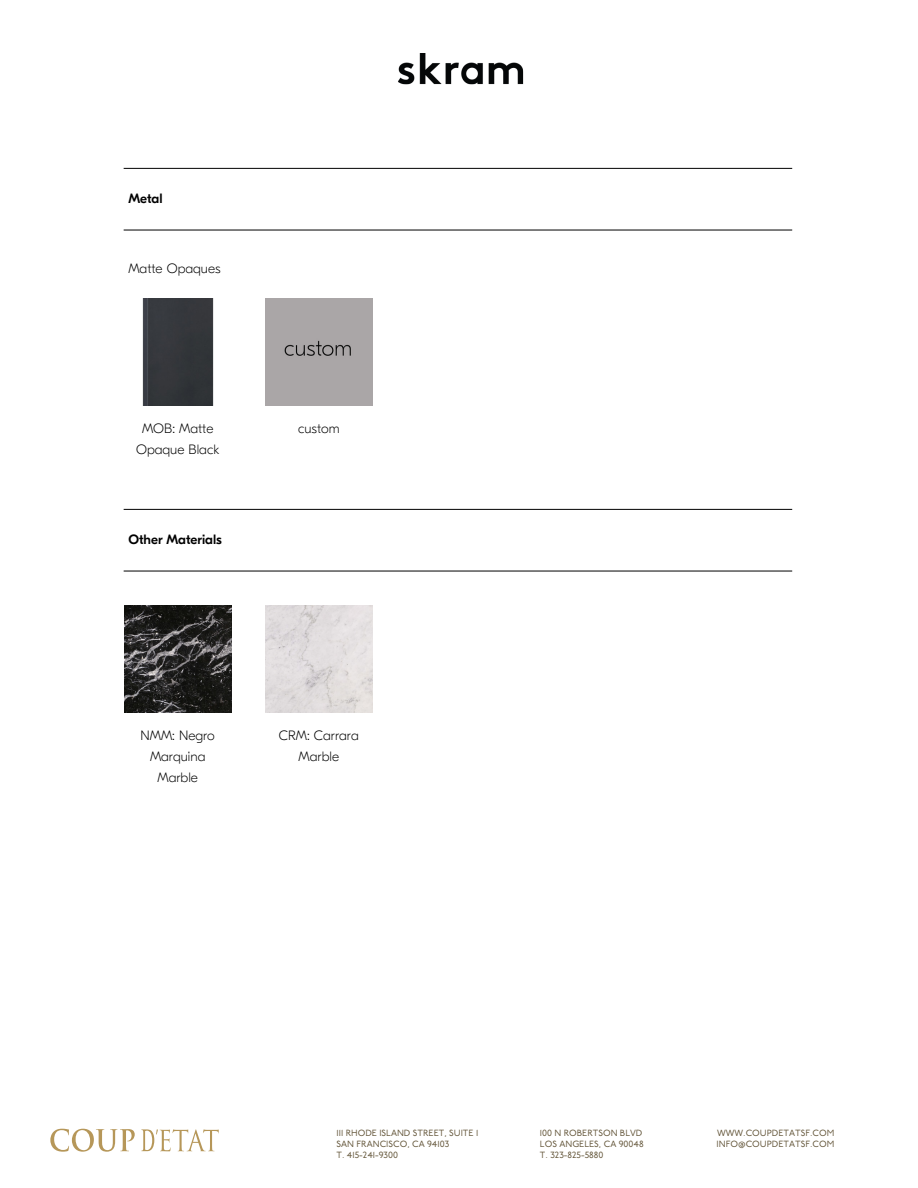
<style>
.page{position:relative;width:918px;height:1188px;background:#fff}
.page>*{position:absolute;margin:0;border:0;box-sizing:border-box;transform-origin:0 0}
.t1{font:100 13.5px/21.3px "GT Eesti Pro Display";color:#000;text-align:center}
.t2{font:500 13.5px "GT Eesti Pro Display";color:#000}
.t3{font:9px/10.8px "P22 Underground";color:#615336}
</style>
<div class="page">
<img style="left:398px;top:53px;width:126px;height:32px">
<hr style="left:124px;top:168px;width:668px;height:1px;background:#000">
<hr style="left:124px;top:230px;width:668px;height:1px;background:#000">
<img style="left:142px;top:298px;width:72px;height:107px">
<div style="left:265px;top:298px;width:107px;height:107px;background:#aaa6a7"></div>
<hr style="left:124px;top:509px;width:668px;height:1px;background:#000">
<hr style="left:124px;top:571px;width:668px;height:1px;background:#000">
<img style="left:124px;top:605px;width:107px;height:107px">
<img style="left:265px;top:605px;width:107px;height:107px">
<svg style="left:50px;top:1129px;width:85px;height:23px"></svg>
<svg style="left:141px;top:1129px;width:78px;height:22px"></svg>
<h1 class="t2" style="left:128px;top:191px;width:36px">Metal</h1>
<h1 class="t1" style="left:128px;top:258px;width:94px">Matte Opaques</h1>
<h1 class="t1" style="left:136px;top:418px;width:85px">MOB: Matte<br>Opaque Black</h1>
<h1 class="t1" style="left:298px;top:418px;width:43px">custom</h1>
<h1 class="t2" style="left:128px;top:532px;width:95px">Other Materials</h1>
<h1 class="t1" style="left:141px;top:725px;width:76px">NMM: Negro<br>Marquina<br>Marble</h1>
<h1 class="t1" style="left:279px;top:725px;width:81px">CRM: Carrara<br>Marble</h1>
<p class="t3" style="left:337px;top:1128px;width:143px">111 RHODE ISLAND STREET, SUITE 1<br>SAN FRANCISCO, CA 94103<br>T. 415-241-9300</p>
<p class="t3" style="left:540px;top:1128px;width:105px">100 N ROBERTSON BLVD<br>LOS ANGELES, CA 90048<br>T. 323-825-5880</p>
<p class="t3" style="left:717px;top:1128px;width:119px">WWW.COUPDETATSF.COM<br>INFO@COUPDETATSF.COM</p>
</div>
